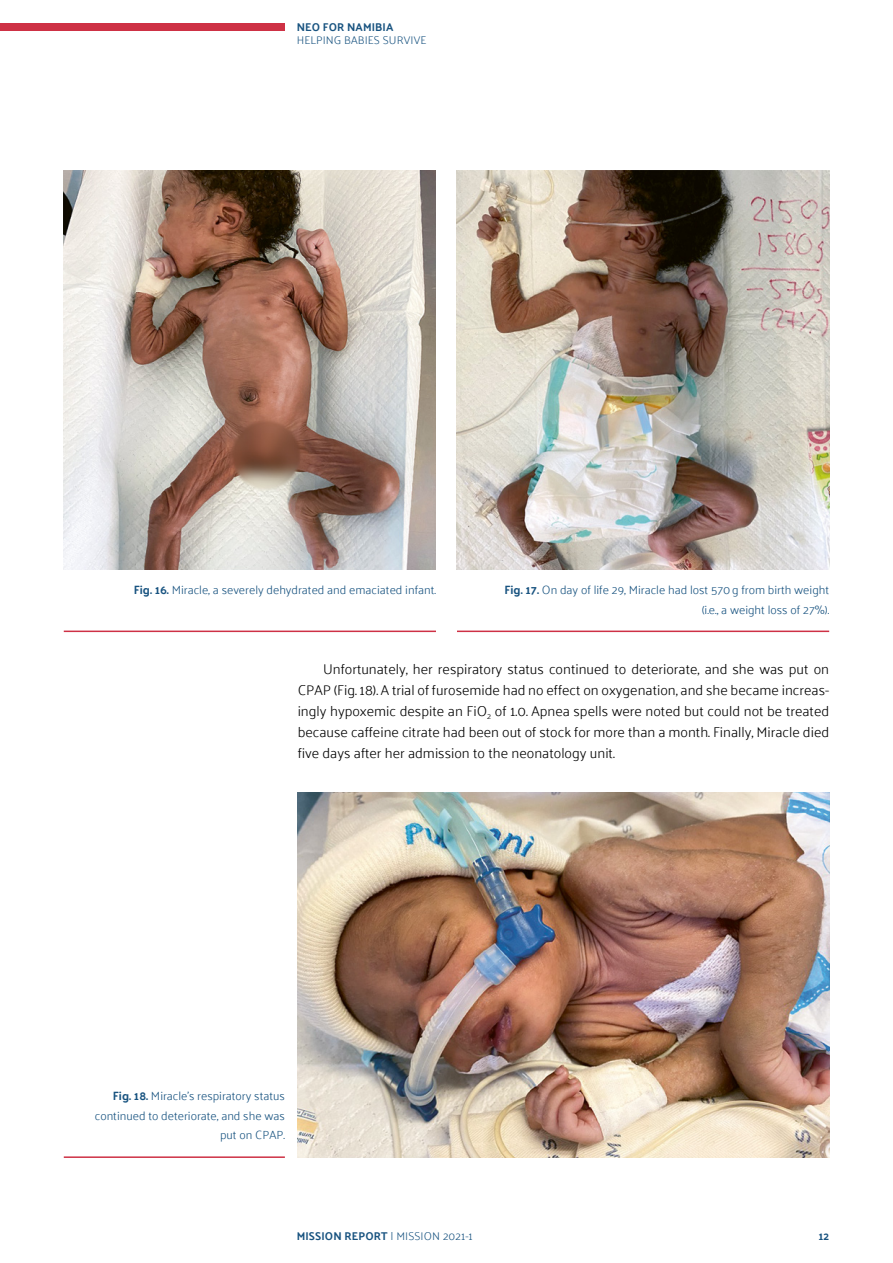
<style>
.page{position:relative;width:893px;height:1263px;background:#fff}
.page>*{position:absolute;margin:0;border:0;box-sizing:border-box;transform-origin:0 0}
.t1{font:300 14.25px/21px "Palanquin";color:#000;text-align:justify}
.t2{font:300 12px/19.5px "Palanquin";color:#185380;text-align:right}
.t3{font:300 11.25px "Palanquin";letter-spacing:.01em;color:#185380}
.t4{font:700 11.25px "Palanquin";letter-spacing:.01em;color:#185380}
.s1{font-weight:700}
</style>
<div class="page">
<div style="left:0;top:23px;width:285px;height:8px;background:#ce3145"></div>
<img style="left:64px;top:170px;width:372px;height:399px">
<hr style="left:64px;top:630px;width:372px;height:2px;background:#ce3145">
<img style="left:457px;top:170px;width:372px;height:399px">
<hr style="left:457px;top:630px;width:372px;height:2px;background:#ce3145">
<img style="left:298px;top:793px;width:531px;height:364px">
<hr style="left:64px;top:1156px;width:221px;height:2px;background:#ce3145">
<p class="t4" style="left:297px;top:20px;width:98px">NEO FOR NAMIBIA</p>
<p class="t3" style="left:297px;top:34px;width:131px">HELPING BABIES SURVIVE</p>
<p class="t2" style="left:134px;top:580px;width:304px"><span class="s1">Fig. 16.</span> Miracle, a severely dehydrated and emaciated infant.</p>
<p class="t2" style="left:505px;top:580px;width:326px"><span class="s1">Fig. 17.</span> On day of life 29, Miracle had lost 570g from birth weight (i.e., a weight loss of 27%).</p>
<p class="t1" style="left:298px;top:659px;width:533px;text-indent:26px">Unfortunately, her respiratory status continued to deteriorate, and she was put on CPAP (Fig. 18). A trial of furosemide had no effect on oxygenation, and she became increas&shy;ingly hypoxemic despite an FiO<sub>2</sub> of 1.0. Apnea spells were noted but could not be treated because caffeine citrate had been out of stock for more than a month. Finally, Miracle died five days after her admission to the neonatology unit.</p>
<p class="t2" style="left:95px;top:1086px;width:192px"><span class="s1">Fig. 18.</span> Miracle’s respiratory status continued to deteriorate, and she was put on CPAP.</p>
<p class="t3" style="left:297px;top:1229px;width:178px"><span class="s1">MISSION REPORT</span> | MISSION 2021-1</p>
<p class="t4" style="left:818px;top:1229px;width:12px">12</p>
</div>
